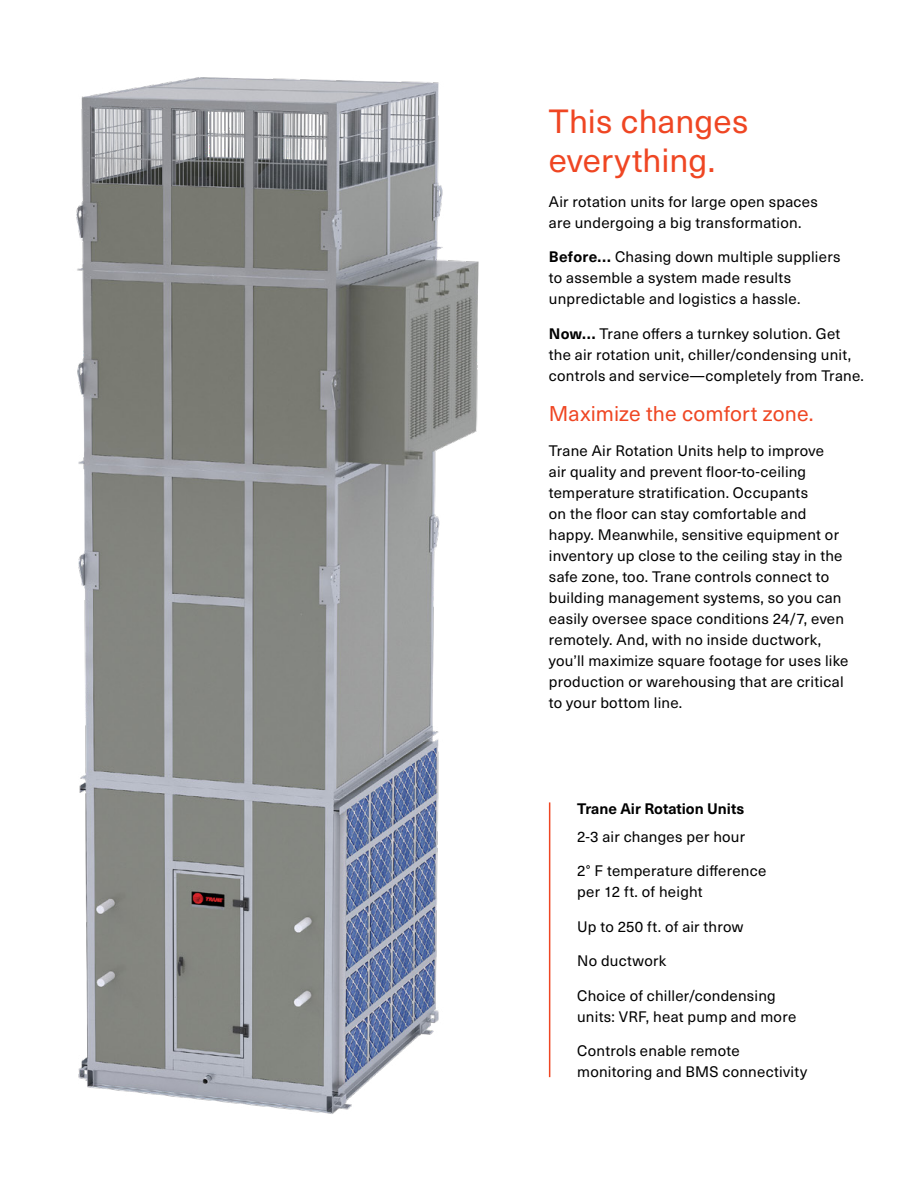
<style>
.page{position:relative;width:918px;height:1188px;background:#fff}
.page>*{position:absolute;margin:0;border:0;box-sizing:border-box;transform-origin:0 0}
.t1{font:33px/39px "Neue Haas Unica W1 G";letter-spacing:.005em;color:#ef4623}
.t2{font:21px "Neue Haas Unica W1 G";letter-spacing:.005em;color:#ef4623}
.t3{font:15px/21px "Neue Haas Unica W1 G";letter-spacing:.015em;color:#000}
.t4{font:700 15px "Neue Haas Unica W1 G";color:#000}
.s1{font-weight:700}
</style>
<div class="page">
<img style="left:76px;top:77px;width:403px;height:1037px">
<hr style="left:549px;top:802px;width:1px;height:275px;background:#ef4623">
<h1 class="t1" style="left:549px;top:100px;width:201px">This changes everything.</h1>
<p class="t3" style="left:549px;top:190px;width:270px">Air rotation units for large open spaces are undergoing a big transformation.</p>
<p class="t3" style="left:549px;top:246px;width:293px"><span class="s1">Before…</span> Chasing down multiple suppliers to assemble a system made results unpredictable and logistics a hassle.</p>
<p class="t3" style="left:549px;top:322px;width:317px"><span class="s1">Now…</span> Trane offers a turnkey solution. Get the air rotation unit, chiller/condensing unit, controls and service—completely from Trane.</p>
<h2 class="t2" style="left:549px;top:398px;width:266px">Maximize the comfort zone.</h2>
<p class="t3" style="left:549px;top:439px;width:301px">Trane Air Rotation Units help to improve<br>air quality and prevent floor-to-ceiling temperature stratification. Occupants<br>on the floor can stay comfortable and happy. Meanwhile, sensitive equipment or inventory up close to the ceiling stay in the safe zone, too. Trane controls connect to building management systems, so you can easily oversee space conditions 24/7, even remotely. And, with no inside ductwork, you’ll maximize square footage for uses like production or warehousing that are critical to your bottom line.</p>
<p class="t4" style="left:577px;top:797px;width:169px">Trane Air Rotation Units</p>
<p class="t3" style="left:577px;top:825px;width:169px">2-3 air changes per hour</p>
<p class="t3" style="left:577px;top:860px;width:191px">2° F temperature difference per 12 ft. of height</p>
<p class="t3" style="left:577px;top:915px;width:168px">Up to 250 ft. of air throw</p>
<p class="t3" style="left:577px;top:950px;width:91px">No ductwork</p>
<p class="t3" style="left:577px;top:984px;width:221px">Choice of chiller/condensing units: VRF, heat pump and more</p>
<p class="t3" style="left:577px;top:1040px;width:232px">Controls enable remote monitoring and BMS connectivity</p>
</div>
